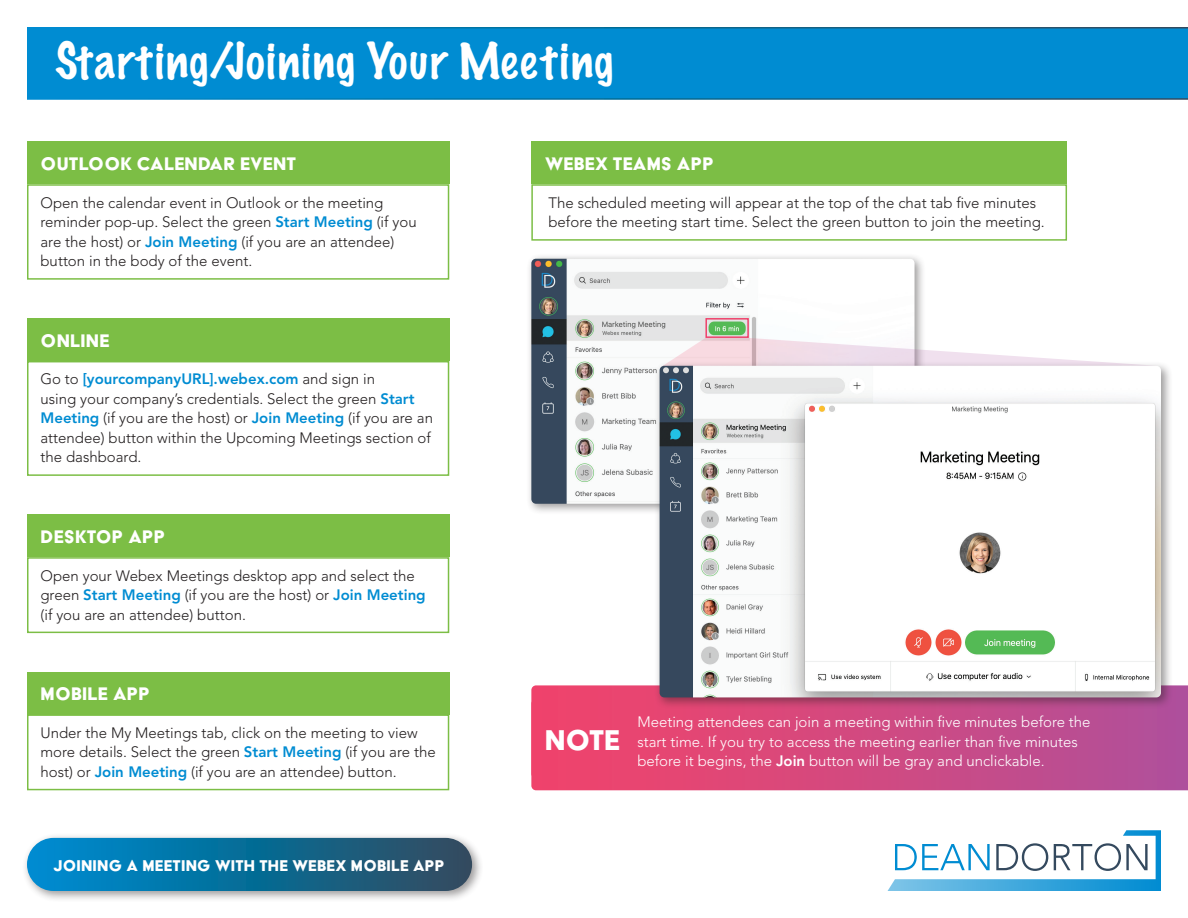
<style>
.page{position:relative;width:1188px;height:918px;background:#fff}
.page>*{position:absolute;margin:0;border:0;box-sizing:border-box;transform-origin:0 0}
.t1{font:100 45px "Marker Felt";letter-spacing:.045em;color:#fff}
.t2{font:33px "Acier BAT Text Solid";color:#fff}
.t3{font:21px "Acier BAT Text Solid";letter-spacing:.01em;color:#fff}
.t4{font:18px "Acier BAT Text Solid";letter-spacing:.01em;color:#fff}
.t5{font:300 15px/19.5px "Avenir LT Std";color:#231f20}
.t6{font:300 15px/19.5px "Avenir LT Std";color:#fff}
.s1{font-weight:800;color:#008cd2}
.s2{font-weight:800}
</style>
<div class="page">
<svg style="left:888px;top:830px;width:273px;height:61px"></svg>
<svg style="left:531px;top:685px;width:657px;height:105px;background:#d5497f"></svg>
<div style="left:27px;top:27px;width:1161px;height:73px;background:#008cd2"></div>
<div style="left:531px;top:141px;width:536px;height:43px;background:#7cbe45"></div>
<svg style="left:531px;top:699px;width:657px;height:79px;background:#d14980"></svg>
<div style="left:526px;top:253px;width:400px;height:262px;background:#231f20;opacity:.45"></div>
<img style="left:531px;top:259px;width:384px;height:245px">
<svg style="left:662px;top:338px;width:420px;height:23px"></svg>
<img style="left:708px;top:321px;width:38px;height:14px">
<div style="left:705px;top:318px;width:44px;height:20px;border:2px solid #ef426b"></div>
<div style="left:654px;top:361px;width:519px;height:348px;background:#231f20;opacity:.45"></div>
<img style="left:660px;top:366px;width:501px;height:331px">
<div style="left:22px;top:833px;width:462px;height:70px;background:#231f20;opacity:.45"></div>
<svg style="left:27px;top:838px;width:445px;height:53px;background:#0e6c97"></svg>
<div style="left:27px;top:141px;width:422px;height:43px;background:#7cbe45"></div>
<svg style="left:27px;top:183px;width:423px;height:97px"></svg>
<svg style="left:531px;top:184px;width:536px;height:57px"></svg>
<div style="left:27px;top:318px;width:422px;height:43px;background:#7cbe45"></div>
<svg style="left:27px;top:360px;width:423px;height:116px"></svg>
<div style="left:27px;top:514px;width:422px;height:43px;background:#7cbe45"></div>
<svg style="left:27px;top:556px;width:423px;height:78px"></svg>
<div style="left:27px;top:672px;width:422px;height:42px;background:#7cbe45"></div>
<svg style="left:27px;top:714px;width:423px;height:77px"></svg>
<h1 class="t1" style="left:56px;top:25px;width:559px">Starting/Joining Your Meeting</h1>
<h3 class="t3" style="left:41px;top:153px;width:257px">OUTLOOK CALENDAR EVENT</h3>
<p class="t5" style="left:40px;top:193px;width:378px">Open the calendar event in Outlook or the meeting reminder pop-up. Select the green <span class="s1">Start Meeting</span> (if you are the host) or <span class="s1">Join Meeting</span> (if you are an attendee) button in the body of the event.</p>
<h3 class="t3" style="left:41px;top:330px;width:70px">ONLINE</h3>
<p class="t5" style="left:40px;top:370px;width:394px">Go to <span class="s1">[yourcompanyURL].webex.com</span> and sign in<br>using your company’s credentials. Select the green <span class="s1">Start Meeting</span> (if you are the host) or <span class="s1">Join Meeting</span> (if you are an attendee) button within the Upcoming Meetings section of the dashboard.</p>
<h3 class="t3" style="left:41px;top:526px;width:126px">DESKTOP APP</h3>
<p class="t5" style="left:40px;top:566px;width:387px">Open your Webex Meetings desktop app and select the green <span class="s1">Start Meeting</span> (if you are the host) or <span class="s1">Join Meeting </span>(if you are an attendee) button.</p>
<h3 class="t3" style="left:41px;top:683px;width:111px">MOBILE APP</h3>
<p class="t5" style="left:40px;top:723px;width:397px">Under the My Meetings tab, click on the meeting to view more details. Select the green <span class="s1">Start Meeting</span> (if you are the host) or <span class="s1">Join Meeting</span> (if you are an attendee) button.</p>
<p class="t4" style="left:53px;top:856px;width:393px">JOINING A MEETING WITH THE WEBEX MOBILE APP</p>
<h3 class="t3" style="left:545px;top:153px;width:170px">WEBEX TEAMS APP</h3>
<p class="t5" style="left:548px;top:193px;width:498px">The scheduled meeting will appear at the top of the chat tab five minutes before the meeting start time. Select the green button to join the meeting.</p>
<h2 class="t2" style="left:545px;top:723px;width:77px">Note</h2>
<p class="t6" style="left:637px;top:713px;width:455px">Meeting attendees can join a meeting within five minutes before the start time. If you try to access the meeting earlier than five minutes before it begins, the <span class="s2">Join</span> button will be gray and unclickable.</p>
</div>
